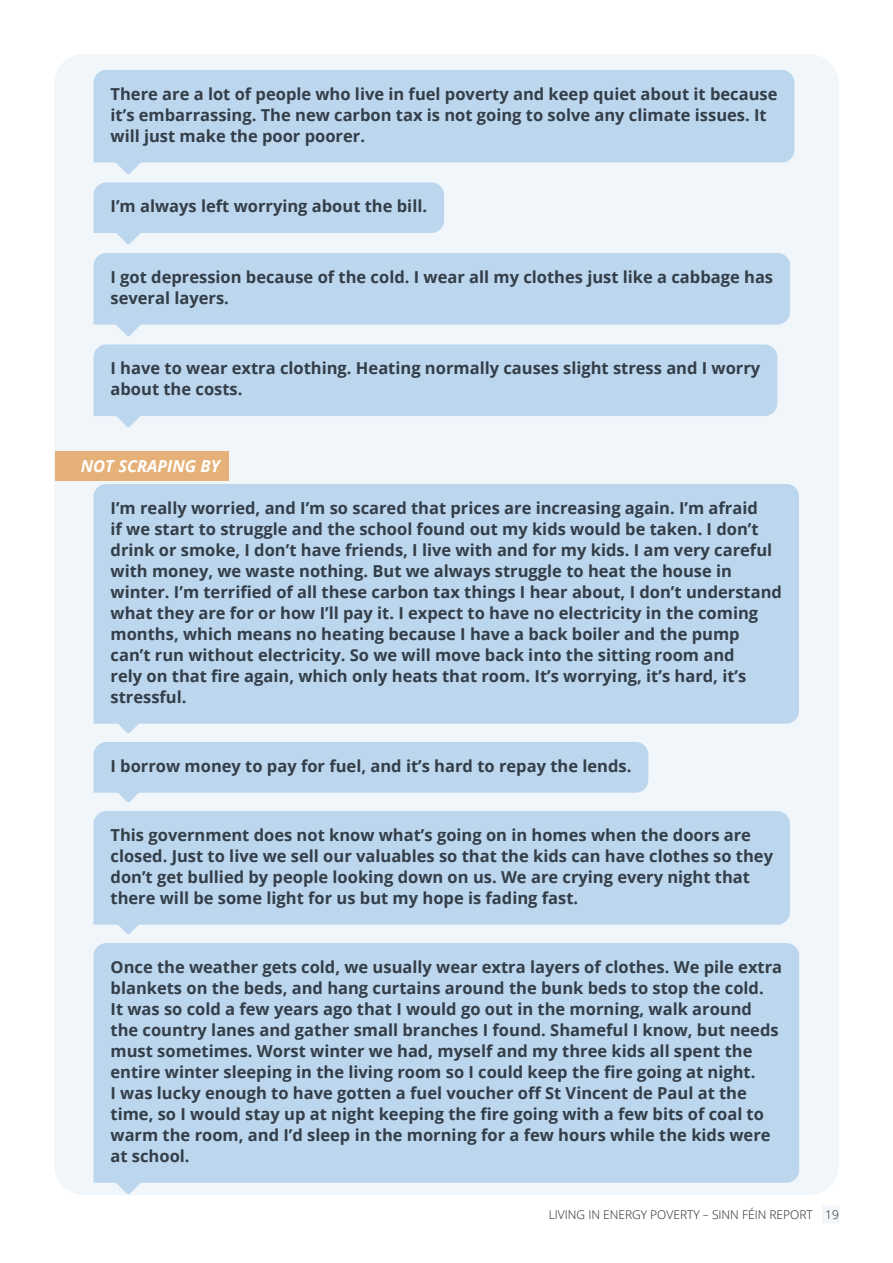
<style>
.page{position:relative;width:893px;height:1263px;background:#fff}
.page>*{position:absolute;margin:0;border:0;box-sizing:border-box;transform-origin:0 0}
.Blue_Quote{font:700 16.5px/21px "Open Sans";color:#333e48}
.Small_head{font:italic 700 16.5px "Open Sans";color:#fff}
.t1{font:300 12px "Open Sans";color:#231f20}
</style>
<div class="page">
<div style="left:54px;top:54px;width:785px;height:1141px;background:#f1f6fb;border-radius:30px"></div>
<div style="left:822px;top:1205px;width:17px;height:18px;background:#f1f6fb"></div>
<div style="left:94px;top:70px;width:700px;height:92px;background:#bcd6ee"></div>
<div style="left:94px;top:253px;width:696px;height:72px;background:#bcd6ee"></div>
<div style="left:94px;top:344px;width:683px;height:72px;background:#bcd6ee"></div>
<div style="left:55px;top:451px;width:174px;height:29px;background:#e6b178"></div>
<div style="left:94px;top:484px;width:705px;height:240px;background:#bcd6ee"></div>
<div style="left:94px;top:811px;width:696px;height:114px;background:#bcd6ee"></div>
<div style="left:94px;top:943px;width:705px;height:240px;background:#bcd6ee"></div>
<svg style="left:115px;top:158px;width:27px;height:5px"></svg>
<div style="left:94px;top:182px;width:350px;height:51px;background:#bcd6ee"></div>
<svg style="left:115px;top:320px;width:27px;height:5px"></svg>
<svg style="left:115px;top:412px;width:27px;height:4px"></svg>
<svg style="left:115px;top:718px;width:27px;height:6px"></svg>
<div style="left:94px;top:742px;width:554px;height:51px;background:#bcd6ee"></div>
<svg style="left:115px;top:919px;width:27px;height:6px"></svg>
<svg style="left:115px;top:1178px;width:27px;height:5px"></svg>
<p class="Blue_Quote" style="left:111px;top:83px;width:668px">There are a lot of people who live in fuel poverty and keep quiet about it because it’s embarrassing. The new carbon tax is not going to solve any climate issues. It will just make the poor poorer.</p>
<p class="Blue_Quote" style="left:111px;top:195px;width:318px">I’m always left worrying about the bill.</p>
<p class="Blue_Quote" style="left:111px;top:266px;width:664px">I got depression because of the cold. I wear all my clothes just like a cabbage has several layers.</p>
<p class="Blue_Quote" style="left:111px;top:357px;width:651px">I have to wear extra clothing. Heating normally causes slight stress and I worry about the costs.</p>
<p class="Small_head" style="left:81px;top:454px;width:141px">NOT SCRAPING BY</p>
<p class="Blue_Quote" style="left:111px;top:497px;width:673px">I’m really worried, and I’m so scared that prices are increasing again. I’m afraid<br>if we start to struggle and the school found out my kids would be taken. I don’t drink or smoke, I don’t have friends, I live with and for my kids. I am very careful with money, we waste nothing. But we always struggle to heat the house in winter. I’m terrified of all these carbon tax things I hear about, I don’t understand what they are for or how I’ll pay it. I expect to have no electricity in the coming months, which means no heating because I have a back boiler and the pump can’t run without electricity. So we will move back into the sitting room and<br>rely on that fire again, which only heats that room. It’s worrying, it’s hard, it’s stressful.</p>
<p class="Blue_Quote" style="left:111px;top:755px;width:522px">I borrow money to pay for fuel, and it’s hard to repay the lends.</p>
<p class="Blue_Quote" style="left:111px;top:824px;width:664px">This government does not know what’s going on in homes when the doors are closed. Just to live we sell our valuables so that the kids can have clothes so they don’t get bullied by people looking down on us. We are crying every night that there will be some light for us but my hope is fading fast.</p>
<p class="Blue_Quote" style="left:111px;top:956px;width:673px">Once the weather gets cold, we usually wear extra layers of clothes. We pile extra blankets on the beds, and hang curtains around the bunk beds to stop the cold.<br>It was so cold a few years ago that I would go out in the morning, walk around the country lanes and gather small branches I found. Shameful I know, but needs must sometimes. Worst winter we had, myself and my three kids all spent the entire winter sleeping in the living room so I could keep the fire going at night.<br>I was lucky enough to have gotten a fuel voucher off St Vincent de Paul at the time, so I would stay up at night keeping the fire going with a few bits of coal to warm the room, and I’d sleep in the morning for a few hours while the kids were at school.</p>
<p class="t1" style="left:549px;top:1206px;width:292px">LIVING IN ENERGY POVERTY – SINN FÉIN REPORT 19</p>
</div>
